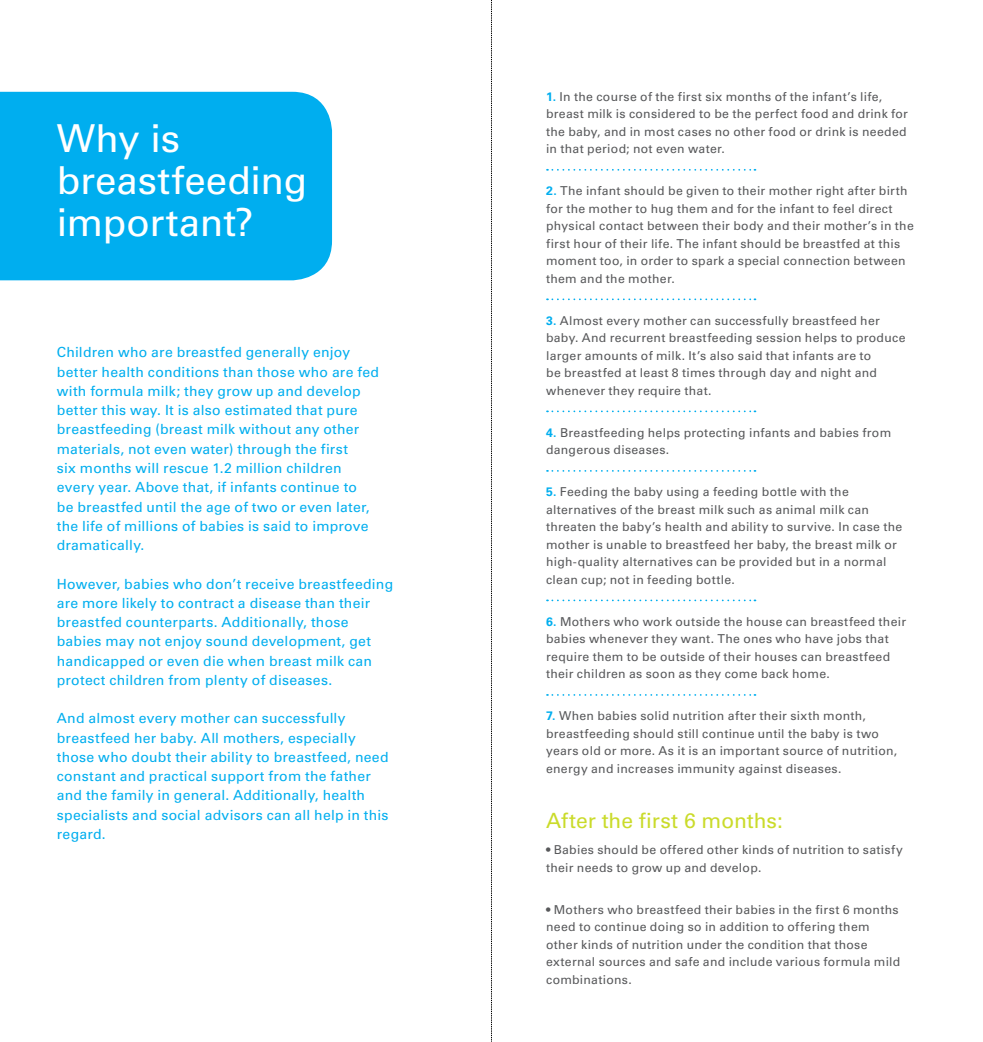
<style>
.page{position:relative;width:983px;height:1042px;background:#fff}
.page>*{position:absolute;margin:0;border:0;box-sizing:border-box;transform-origin:0 0}
.english{font:38.5px "Univers LT Pro 55 Roman";letter-spacing:-.005em;color:#fff}
.english_-_no_line{font:21px "Univers LT Pro 55 Roman";letter-spacing:-.005em;color:#cadb2a}
.english-2{font:14px/19.2px "Univers LT Pro 55 Roman";letter-spacing:.015em;color:#00aeef}
.english_with_line{font:12.25px/17.5px "Univers LT Pro 55 Roman";letter-spacing:.02em;color:#57585a}
.english_-_no_line-2{font:12.25px/17.5px "Univers LT Pro 55 Roman";letter-spacing:.02em;color:#57585a}
.s1{font-family:"Univers LT Pro 65";font-weight:700;color:#00aeef}
</style>
<div class="page">
<div style="left:0;top:92px;width:332px;height:188px;background:#00aeef"></div>
<svg style="left:547px;top:169px;width:208px;height:2px"></svg>
<svg style="left:547px;top:298px;width:208px;height:2px"></svg>
<svg style="left:547px;top:410px;width:208px;height:2px"></svg>
<svg style="left:547px;top:470px;width:208px;height:2px"></svg>
<svg style="left:547px;top:599px;width:208px;height:2px"></svg>
<svg style="left:547px;top:694px;width:208px;height:2px"></svg>
<svg style="left:491px;top:0;width:1px;height:1042px"></svg>
<p class="english" style="left:57px;top:115px;width:125px">Why is</p>
<p class="english" style="left:57px;top:157px;width:252px">breastfeeding</p>
<p class="english" style="left:57px;top:199px;width:198px">important?</p>
<p class="english-2" style="left:57px;top:343px;width:323px">Children who are breastfed generally enjoy better health conditions than those who are fed with formula milk; they grow up and develop better this way. It is also estimated that pure breastfeeding (breast milk without any other materials, not even water) through the first<br>six months will rescue 1.2 million children every year. Above that, if infants continue to<br>be breastfed until the age of two or even later, the life of millions of babies is said to improve dramatically.</p>
<p class="english-2" style="left:57px;top:574px;width:338px">However, babies who don’t receive breastfeeding are more likely to contract a disease than their breastfed counterparts. Additionally, those babies may not enjoy sound development, get handicapped or even die when breast milk can protect children from plenty of diseases.</p>
<p class="english-2" style="left:57px;top:709px;width:333px">And almost every mother can successfully breastfeed her baby. All mothers, especially those who doubt their ability to breastfeed, need constant and practical support from the father and the family in general. Additionally, health specialists and social advisors can all help in this regard.</p>
<p class="english_with_line" style="left:546px;top:88px;width:363px"><span class="s1">1.</span> In the course of the first six months of the infant’s life, breast milk is considered to be the perfect food and drink for the baby, and in most cases no other food or drink is needed in that period; not even water.</p>
<p class="english_with_line" style="left:546px;top:182px;width:369px"><span class="s1">2.</span> The infant should be given to their mother right after birth for the mother to hug them and for the infant to feel direct physical contact between their body and their mother’s in the first hour of their life. The infant should be breastfed at this moment too, in order to spark a special connection between them and the mother.</p>
<p class="english_with_line" style="left:546px;top:312px;width:361px"><span class="s1">3.</span> Almost every mother can successfully breastfeed her baby. And recurrent breastfeeding session helps to produce larger amounts of milk. It’s also said that infants are to<br>be breastfed at least 8 times through day and night and whenever they require that.</p>
<p class="english_with_line" style="left:546px;top:424px;width:346px"><span class="s1">4.</span> Breastfeeding helps protecting infants and babies from dangerous diseases.</p>
<p class="english_with_line" style="left:546px;top:483px;width:357px"><span class="s1">5.</span> Feeding the baby using a feeding bottle with the alternatives of the breast milk such as animal milk can threaten the baby’s health and ability to survive. In case the mother is unable to breastfeed her baby, the breast milk or high-quality alternatives can be provided but in a normal clean cup; not in feeding bottle.</p>
<p class="english_with_line" style="left:546px;top:613px;width:361px"><span class="s1">6.</span> Mothers who work outside the house can breastfeed their babies whenever they want. The ones who have jobs that require them to be outside of their houses can breastfeed their children as soon as they come back home.</p>
<p class="english_-_no_line-2" style="left:546px;top:707px;width:352px"><span class="s1">7.</span> When babies solid nutrition after their sixth month, breastfeeding should still continue until the baby is two years old or more. As it is an important source of nutrition, energy and increases immunity against diseases.</p>
<p class="english_-_no_line" style="left:546px;top:808px;width:238px">After the first 6 months:</p>
<p class="english_-_no_line-2" style="left:546px;top:841px;width:358px">• Babies should be offered other kinds of nutrition to satisfy their needs to grow up and develop.</p>
<p class="english_-_no_line-2" style="left:546px;top:900px;width:356px">• Mothers who breastfeed their babies in the first 6 months need to continue doing so in addition to offering them other kinds of nutrition under the condition that those external sources and safe and include various formula mild combinations.</p>
</div>
